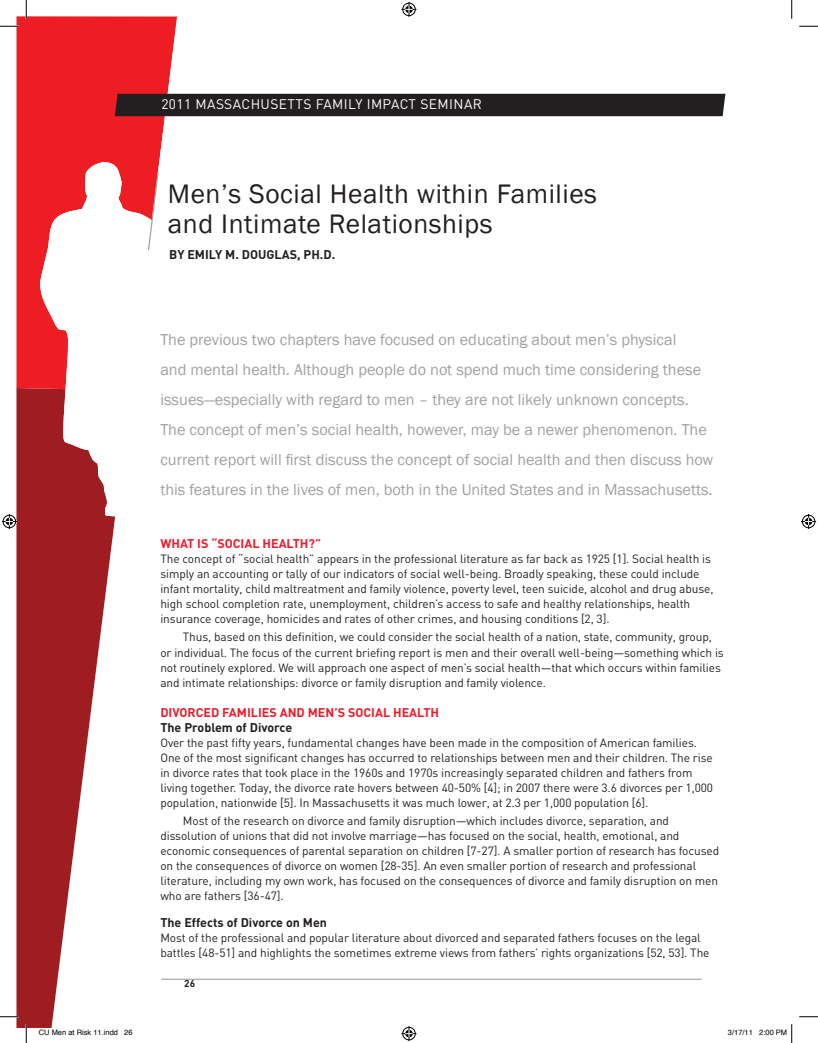
<style>
.page{position:relative;width:818px;height:1043px;background:#fff}
.page>*{position:absolute;margin:0;border:0;box-sizing:border-box;transform-origin:0 0}
.t1{font:27.5px/30px "Franklin Gothic";letter-spacing:.02em;color:#231f20}
.Text-Opening__gray{font:16.25px/30px "Franklin Gothic";color:#a1a1a5}
.t2{font:13.75px "DIN";letter-spacing:.03em;color:#fff}
.Sub-RedCaps{font:700 12.5px/15px "DIN";color:#ee1b2c}
.Sub-Black{font:700 12.5px "DIN";color:#231f20}
.Author{font:700 12.5px "DIN";color:#231f20}
.Text{font:11.88px/15px "DIN";letter-spacing:-.01em;color:#231f20}
.Text-Indent{font:11.88px/15px "DIN";letter-spacing:-.01em;color:#231f20}
.t3{font:700 10px "DIN";color:#231f20}
.t4{font:7.5px "Helvetica";color:#000}
.s1{color:#231f20}
</style>
<div class="page">
<svg style="left:16px;top:389px;width:100px;height:639px;fill:#9f1d20"></svg>
<svg style="left:16px;top:16px;width:161px;height:373px;fill:#ee1d23"></svg>
<div style="left:115px;top:94px;width:610px;height:22px;background:#231f20"></div>
<hr style="left:161px;top:978px;width:540px;height:1px;background:#939598">
<svg style="left:37px;top:158px;width:122px;height:358px"></svg>
<svg style="left:0;top:25px;width:19px;height:2px"></svg>
<svg style="left:799px;top:25px;width:19px;height:2px"></svg>
<svg style="left:0;top:1015px;width:19px;height:2px"></svg>
<svg style="left:799px;top:1016px;width:19px;height:1px"></svg>
<svg style="left:25px;top:0;width:2px;height:19px"></svg>
<svg style="left:25px;top:1024px;width:2px;height:18px"></svg>
<svg style="left:791px;top:0;width:1px;height:19px"></svg>
<svg style="left:401px;top:2px;width:15px;height:15px"></svg>
<svg style="left:401px;top:1026px;width:15px;height:15px"></svg>
<svg style="left:2px;top:514px;width:15px;height:15px"></svg>
<svg style="left:801px;top:514px;width:15px;height:15px"></svg>
<svg style="left:39px;top:1027px;width:77px;height:1px"></svg>
<svg style="left:791px;top:1024px;width:1px;height:18px"></svg>
<p class="t2" style="left:161px;top:96px;width:322px">2011 MASSACHUSETTS FAMILY IMPACT SEMINAR</p>
<p class="t1" style="left:168px;top:179px;width:430px">Men’s Social Health within Families and Intimate Relationships</p>
<p class="Author" style="left:169px;top:246px;width:166px">BY EMILY M. DOUGLAS, PH.D.</p>
<p class="Text-Opening__gray" style="left:160px;top:325px;width:554px">The previous two chapters have focused on educating about men’s physical<br>and mental health. Although people do not spend much time considering these issues—especially with regard to men – they are not likely unknown concepts.<br>The concept of men’s social health, however, may be a newer phenomenon. The current report will first discuss the concept of social health and then discuss how this features in the lives of men, both in the United States and in Massachusetts.</p>
<p class="Sub-RedCaps" style="left:160px;top:535px;width:162px">WHAT IS “SOCIAL HEALTH?”</p>
<p class="Text" style="left:160px;top:550px;width:554px">The concept of “social health” appears in the professional literature as far back as 1925 [1]. Social health is simply an accounting or tally of our indicators of social well-being. Broadly speaking, these could include infant mortality, child maltreatment and family violence, poverty level, teen suicide, alcohol and drug abuse, high school completion rate, unemployment, children’s access to safe and healthy relationships, health insurance coverage, homicides and rates of other crimes, and housing conditions [2, 3].</p>
<p class="Text-Indent" style="left:160px;top:629px;width:565px;text-indent:22px">Thus, based on this definition, we could consider the social health of a nation, state, community, group, or individual. The focus of the current briefing report is men and their overall well-being—something which is not routinely explored. We will approach one aspect of men’s social health—that which occurs within families and intimate relationships: divorce or family disruption and family violence.</p>
<p class="Sub-RedCaps" style="left:160px;top:704px;width:280px">DIVORCED FAMILIES AND MEN’S SOCIAL HEALTH<br><span class="s1">The Problem of Divorce</span></p>
<p class="Text" style="left:160px;top:734px;width:554px">Over the past fifty years, fundamental changes have been made in the composition of American families.<br>One of the most significant changes has occurred to relationships between men and their children. The rise in divorce rates that took place in the 1960s and 1970s increasingly separated children and fathers from living together. Today, the divorce rate hovers between 40-50% [4]; in 2007 there were 3.6 divorces per 1,000 population, nationwide [5]. In Massachusetts it was much lower, at 2.3 per 1,000 population [6].</p>
<p class="Text-Indent" style="left:160px;top:813px;width:560px;text-indent:22px">Most of the research on divorce and family disruption—which includes divorce, separation, and dissolution of unions that did not involve marriage—has focused on the social, health, emotional, and economic consequences of parental separation on children [7-27]. A smaller portion of research has focused on the consequences of divorce on women [28-35]. An even smaller portion of research and professional literature, including my own work, has focused on the consequences of divorce and family disruption on men who are fathers [36-47].</p>
<p class="Sub-Black" style="left:160px;top:914px;width:168px">The Effects of Divorce on Men</p>
<p class="Text" style="left:160px;top:929px;width:550px">Most of the professional and popular literature about divorced and separated fathers focuses on the legal battles [48-51] and highlights the sometimes extreme views from fathers’ rights organizations [52, 53]. The</p>
<p class="t3" style="left:184px;top:976px;width:12px">26</p>
<p class="t4" style="left:39px;top:1027px;width:95px">CU Men at Risk 11.indd 26</p>
<p class="t4" style="left:728px;top:1027px;width:61px">3/17/11 2:00 PM</p>
</div>
